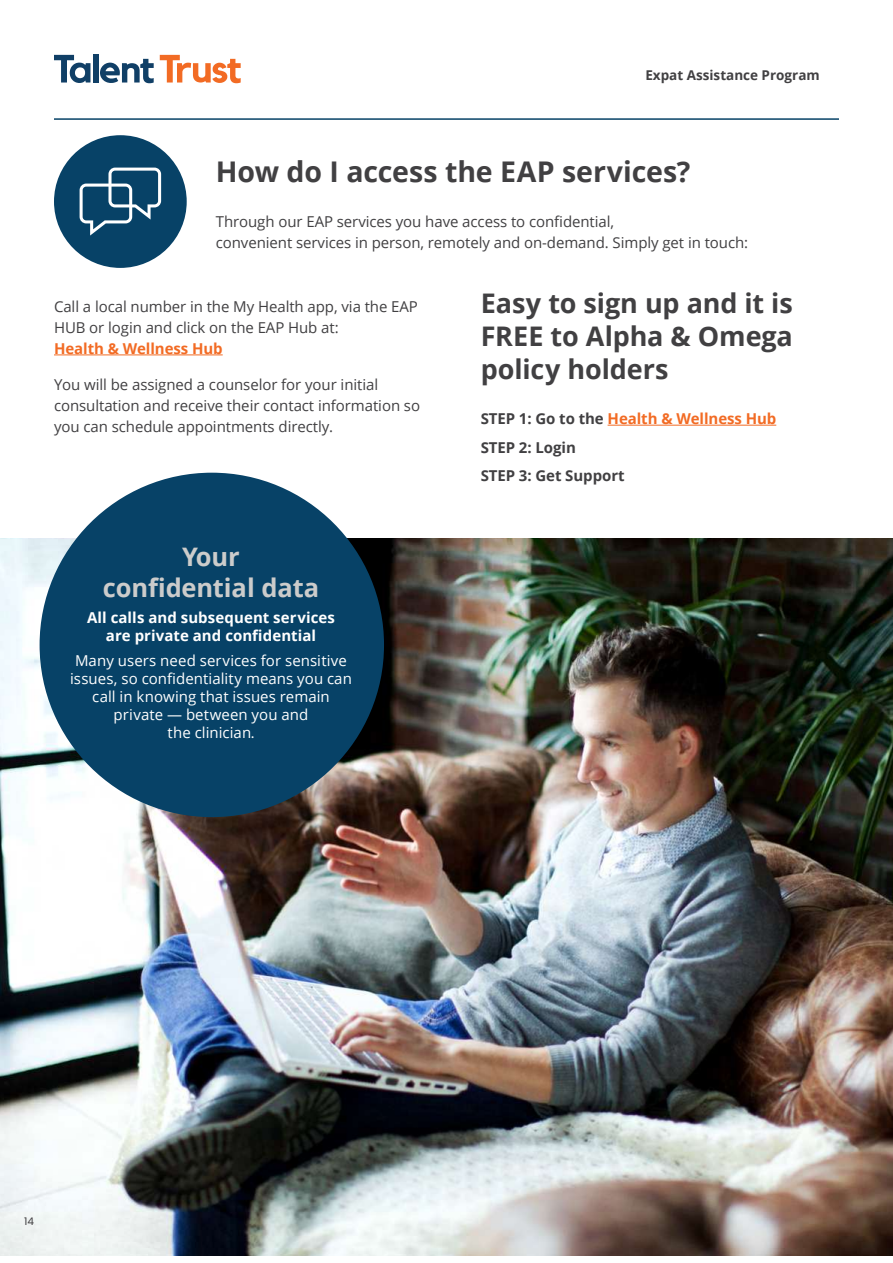
<style>
.page{position:relative;width:893px;height:1263px;background:#fff}
.page>*{position:absolute;margin:0;border:0;box-sizing:border-box;transform-origin:0 0}
.t1{font:700 28.5px "Open Sans";letter-spacing:-.005em;color:#414042}
.t2{font:700 27px/33px "Open Sans";letter-spacing:-.005em;color:#414042;text-align:justify}
.t3{font:700 25.5px/30.6px "Open Sans";letter-spacing:-.01em;color:#cccccb;text-align:center}
.t4{font:15px/21px "Open Sans";letter-spacing:-.005em;color:#414042}
.t5{font:15px/18px "Open Sans";letter-spacing:.005em;color:#fff;text-align:center}
.t6{font:700 15px/28.5px "Open Sans";letter-spacing:-.005em;color:#414042}
.t7{font:700 15px/18px "Open Sans";letter-spacing:.005em;color:#fff;text-align:center}
.t8{font:700 15px "Open Sans";letter-spacing:-.005em;color:#f26b24}
.t9{font:700 13.5px "Open Sans";color:#414042}
.t10{font:10.5px "Poppins";color:#414042}
.s1{font-family:"Poppins"}
.s2{color:#f26b24}
</style>
<div class="page">
<img style="left:0;top:538px;width:893px;height:717px">
<hr style="left:54px;top:118px;width:785px;height:2px;background:#074267">
<div style="left:40px;top:473px;width:344px;height:344px;background:#074267;border-radius:50%"></div>
<div style="left:54px;top:135px;width:133px;height:133px;background:#074267;border-radius:50%"></div>
<svg style="left:80px;top:168px;width:81px;height:68px"></svg>
<hr style="left:608px;top:425px;width:168px;height:1px;background:#f26b24">
<svg style="left:54px;top:55px;width:36px;height:28px"></svg>
<div style="left:93px;top:54px;width:5px;height:29px;background:#103f66"></div>
<svg style="left:100px;top:59px;width:54px;height:24px"></svg>
<svg style="left:160px;top:55px;width:81px;height:28px"></svg>
<hr style="left:54px;top:354px;width:169px;height:1px;background:#f26b24">
<p class="t9" style="left:645px;top:70px;width:176px">Expat Assistance Program</p>
<h1 class="t1" style="left:216px;top:160px;width:476px">How do I access the EAP services?</h1>
<p class="t4" style="left:216px;top:211px;width:534px">Through our EAP services you have access to confidential,<br>convenient services in person, remotely and on-demand. Simply get in touch:</p>
<p class="t4" style="left:54px;top:295px;width:365px">Call a local number in the My Health app, via the EAP<br>HUB or login and click on the EAP Hub at:</p>
<p class="t8" style="left:54px;top:342px;width:170px">Health &amp; Wellness Hub</p>
<p class="t4" style="left:54px;top:373px;width:368px">You will be assigned a counselor for your initial consultation and receive their contact information so you can schedule appointments directly.</p>
<h3 class="t3" style="left:103px;top:544px;width:218px">Your<br>confidential data</h3>
<p class="t7" style="left:87px;top:610px;width:249px">All calls and subsequent services are private and confidential</p>
<p class="t5" style="left:70px;top:653px;width:283px">Many users need services for sensitive issues, so confidentiality means you can call in knowing that issues remain private — between you and<br>the clinician<span class="s1">.</span></p>
<h2 class="t2" style="left:481px;top:289px;width:314px">Easy to sign up and it is FREE to Alpha &amp; Omega policy holders</h2>
<p class="t6" style="left:481px;top:406px;width:297px">STEP 1: Go to the <span class="s2">Health &amp; Wellness Hub<br></span>STEP 2: Login<br>STEP 3: Get Support</p>
<p class="t10" style="left:24px;top:1215px;width:11px">14</p>
</div>
